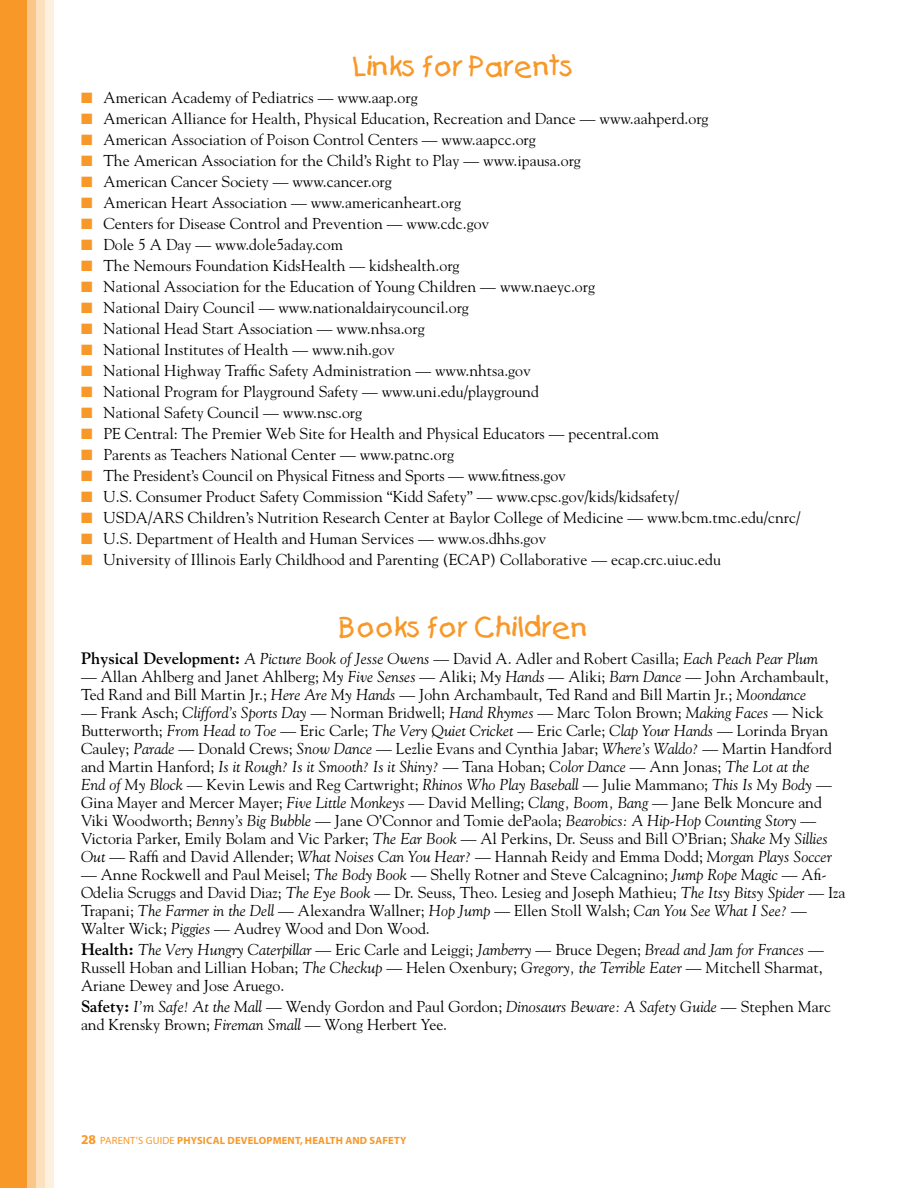
<style>
.page{position:relative;width:918px;height:1188px;background:#fff}
.page>*{position:absolute;margin:0;border:0;box-sizing:border-box;transform-origin:0 0}
.t1{font:27px "Catchup";color:#f89828}
.t2{font:15.75px/18px "Goudy";color:#000}
.t3{font:italic 15.75px "Goudy";color:#000}
.t4{font:700 10.5px "Myriad Pro";letter-spacing:.02em;color:#f89828}
.s1{color:#f89828}
.s2{font-weight:700;font-style:normal;font-size:16.5px}
.s3{font-style:normal}
.s4{font-style:italic}
.s5{font-weight:700;font-size:16.5px}
.s6{font-size:13.5px}
.s7{font-weight:400}
</style>
<div class="page">
<div style="left:0;top:0;width:27px;height:1188px;background:#f89828"></div>
<div style="left:27px;top:0;width:9px;height:1188px;background:#fbc689"></div>
<div style="left:36px;top:0;width:9px;height:1188px;background:#fde0be"></div>
<div style="left:45px;top:0;width:9px;height:1188px;background:#fef0df"></div>
<h1 class="t1" style="left:353px;top:48px;width:223px">Links for Parents</h1>
<p class="t2" style="left:81px;top:88px;width:338px"><span class="s1">■</span> American Academy of Pediatrics — www.aap.org</p>
<p class="t2" style="left:81px;top:109px;width:629px"><span class="s1">■</span> American Alliance for Health, Physical Education, Recreation and Dance — www.aahperd.org</p>
<p class="t2" style="left:81px;top:130px;width:456px"><span class="s1">■</span> American Association of Poison Control Centers — www.aapcc.org</p>
<p class="t2" style="left:81px;top:151px;width:501px"><span class="s1">■</span> The American Association for the Child’s Right to Play — www.ipausa.org</p>
<p class="t2" style="left:81px;top:172px;width:312px"><span class="s1">■</span> American Cancer Society — www.cancer.org</p>
<p class="t2" style="left:81px;top:193px;width:382px"><span class="s1">■</span> American Heart Association — www.americanheart.org</p>
<p class="t2" style="left:81px;top:214px;width:410px"><span class="s1">■</span> Centers for Disease Control and Prevention — www.cdc.gov</p>
<p class="t2" style="left:81px;top:235px;width:264px"><span class="s1">■</span> Dole 5 A Day — www.dole5aday.com</p>
<p class="t2" style="left:81px;top:256px;width:380px"><span class="s1">■</span> The Nemours Foundation KidsHealth — kidshealth.org</p>
<p class="t2" style="left:81px;top:277px;width:516px"><span class="s1">■</span> National Association for the Education of Young Children — www.naeyc.org</p>
<p class="t2" style="left:81px;top:298px;width:389px"><span class="s1">■</span> National Dairy Council — www.nationaldairycouncil.org</p>
<p class="t2" style="left:81px;top:319px;width:345px"><span class="s1">■</span> National Head Start Association — www.nhsa.org</p>
<p class="t2" style="left:81px;top:340px;width:316px"><span class="s1">■</span> National Institutes of Health — www.nih.gov</p>
<p class="t2" style="left:81px;top:361px;width:452px"><span class="s1">■</span> National Highway Traffic Safety Administration — www.nhtsa.gov</p>
<p class="t2" style="left:81px;top:382px;width:459px"><span class="s1">■</span> National Program for Playground Safety — www.uni.edu/playground</p>
<p class="t2" style="left:81px;top:403px;width:283px"><span class="s1">■</span> National Safety Council — www.nsc.org</p>
<p class="t2" style="left:81px;top:424px;width:580px"><span class="s1">■</span> PE Central: The Premier Web Site for Health and Physical Educators — pecentral.com</p>
<p class="t2" style="left:81px;top:445px;width:374px"><span class="s1">■</span> Parents as Teachers National Center — www.patnc.org</p>
<p class="t2" style="left:81px;top:466px;width:486px"><span class="s1">■</span> The President’s Council on Physical Fitness and Sports — www.fitness.gov</p>
<p class="t2" style="left:81px;top:487px;width:600px"><span class="s1">■</span> U.S. Consumer Product Safety Commission “Kidd Safety” — www.cpsc.gov/kids/kidsafety/</p>
<p class="t2" style="left:81px;top:508px;width:721px"><span class="s1">■</span> USDA/ARS Children’s Nutrition Research Center at Baylor College of Medicine — www.bcm.tmc.edu/cnrc/</p>
<p class="t2" style="left:81px;top:529px;width:467px"><span class="s1">■</span> U.S. Department of Health and Human Services — www.os.dhhs.gov</p>
<p class="t2" style="left:81px;top:550px;width:641px"><span class="s1">■</span> University of Illinois Early Childhood and Parenting (ECAP) Collaborative — ecap.crc.uiuc.edu</p>
<h1 class="t1" style="left:339px;top:609px;width:251px">Books for Children</h1>
<p class="t3" style="left:81px;top:649px;width:739px"><span class="s2">Physical Development:</span> A Picture Book of Jesse Owens <span class="s3">— David A. Adler and Robert Casilla;</span> Each Peach Pear Plum</p>
<p class="t2" style="left:81px;top:667px;width:749px">— Allan Ahlberg and Janet Ahlberg; <span class="s4">My Five Senses</span> — Aliki; <span class="s4">My Hands</span> — Aliki; <span class="s4">Barn Dance</span> — John Archambault,<br>Ted Rand and Bill Martin Jr.; <span class="s4">Here Are My Hands</span> — John Archambault, Ted Rand and Bill Martin Jr.; <span class="s4">Moondance</span></p>
<p class="t2" style="left:81px;top:703px;width:752px">— Frank Asch; <span class="s4">Clifford’s Sports Day</span> — Norman Bridwell; <span class="s4">Hand Rhymes</span> — Marc Tolon Brown; <span class="s4">Making Faces</span> — Nick Butterworth; <span class="s4">From Head to Toe</span> — Eric Carle; <span class="s4">The Very Quiet Cricket</span> — Eric Carle; <span class="s4">Clap Your Hands</span> — Lorinda Bryan Cauley; <span class="s4">Parade</span> — Donald Crews; <span class="s4">Snow Dance</span> — Lezlie Evans and Cynthia Jabar; <span class="s4">Where’s Waldo?</span> — Martin Handford and Martin Hanford; <span class="s4">Is it Rough? Is it Smooth? Is it Shiny?</span> — Tana Hoban; <span class="s4">Color Dance</span> — Ann Jonas; <span class="s4">The Lot at the End of My Block</span> — Kevin Lewis and Reg Cartwright; <span class="s4">Rhinos Who Play Baseball</span> — Julie Mammano; <span class="s4">This Is My Body</span> — Gina Mayer and Mercer Mayer; <span class="s4">Five Little Monkeys</span> — David Melling; <span class="s4">Clang, Boom, Bang</span> — Jane Belk Moncure and Viki Woodworth; <span class="s4">Benny’s Big Bubble</span> — Jane O’Connor and Tomie dePaola; <span class="s4">Bearobics: A Hip-Hop Counting Story</span> — Victoria Parker, Emily Bolam and Vic Parker; <span class="s4">The Ear Book</span> — Al Perkins, Dr. Seuss and Bill O’Brian; <span class="s4">Shake My Sillies Out</span> — Raffi and David Allender; <span class="s4">What Noises Can You Hear?</span> — Hannah Reidy and Emma Dodd; <span class="s4">Morgan Plays Soccer</span></p>
<p class="t2" style="left:81px;top:865px;width:766px">— Anne Rockwell and Paul Meisel; <span class="s4">The Body Book</span> — Shelly Rotner and Steve Calcagnino; <span class="s4">Jump Rope Magic</span> — Afi-Odelia Scruggs and David Diaz; <span class="s4">The Eye Book</span> — Dr. Seuss, Theo. Lesieg and Joseph Mathieu; <span class="s4">The Itsy Bitsy Spider</span> — Iza Trapani; <span class="s4">The Farmer in the Dell</span> — Alexandra Wallner; <span class="s4">Hop Jump</span> — Ellen Stoll Walsh; <span class="s4">Can You See What I See?</span> — Walter Wick; <span class="s4">Piggies</span> — Audrey Wood and Don Wood.</p>
<p class="t2" style="left:81px;top:940px;width:744px;text-align:justify"><span class="s5">Health:</span> <span class="s4">The Very Hungry Caterpillar</span> — Eric Carle and Leiggi; <span class="s4">Jamberry</span> — Bruce Degen; <span class="s4">Bread and Jam for Frances</span> — Russell Hoban and Lillian Hoban; <span class="s4">The Checkup</span> — Helen Oxenbury; <span class="s4">Gregory, the Terrible Eater</span> — Mitchell Sharmat, Ariane Dewey and Jose Aruego.</p>
<p class="t2" style="left:81px;top:997px;width:752px"><span class="s5">Safety:</span> <span class="s4">I’m Safe! At the Mall</span> — Wendy Gordon and Paul Gordon; <span class="s4">Dinosaurs Beware: A Safety Guide</span> — Stephen Marc and Krensky Brown; <span class="s4">Fireman Small</span> — Wong Herbert Yee.</p>
<p class="t4" style="left:81px;top:1134px;width:327px"><span class="s6">28</span> <span class="s7">PARENT’S GUIDE</span> PHYSICAL DEVELOPMENT, HEALTH AND SAFETY</p>
</div>
